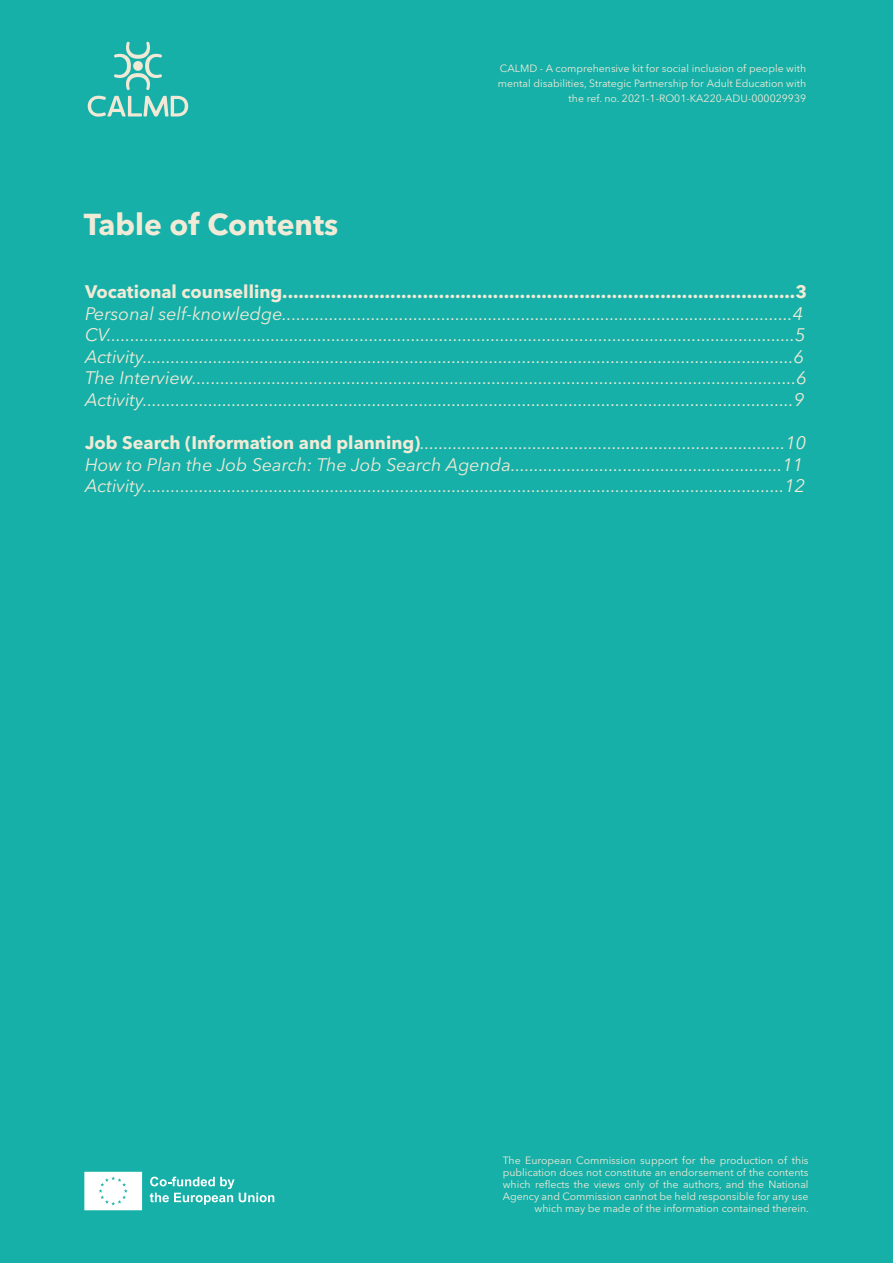
<style>
.page{position:relative;width:893px;height:1263px;background:#16b0a9}
.page>*{position:absolute;margin:0;border:0;box-sizing:border-box;transform-origin:0 0}
.t1{font:700 30px "Avenir Next LT Pro";color:#f1ead6}
.t2{font:italic 18px/21.6px "Avenir Next LT Pro";color:#f1ead6}
.t3{font:700 18px "Avenir Next LT Pro";color:#f1ead6}
.t4{font:10.5px/12px "Avenir Next LT Pro";color:#f1ead6;text-align:right}
.s1{font-weight:700;font-style:normal}
</style>
<div class="page">
<svg style="left:84px;top:1172px;width:58px;height:38px;background:#f7fcfc"></svg>
<svg style="left:150px;top:1176px;width:124px;height:29px"></svg>
<img style="left:87px;top:41px;width:102px;height:76px">
<h1 class="t1" style="left:84px;top:206px;width:256px">Table of Contents</h1>
<p class="t4" style="left:498px;top:61px;width:310px;line-height:15px">CALMD - A comprehensive kit for social inclusion of people with mental disabilities, Strategic Partnership for Adult Education with the ref. no. 2021-1-RO01-KA220-ADU-000029939</p>
<p class="t3" style="left:85px;top:281px;width:723px">Vocational counselling...............................................................................................3</p>
<p class="t2" style="left:85px;top:302px;width:723px">Personal self-knowledge.............................................................................................................4<br>CV...................................................................................................................................................5<br>Activity...........................................................................................................................................6<br>The Interview.................................................................................................................................6<br>Activity...........................................................................................................................................9</p>
<p class="t2" style="left:85px;top:432px;width:723px"><span class="s1">Job Search (Information and planning)</span>..............................................................................10<br>How to Plan the Job Search: The Job Search Agenda..........................................................11<br>Activity.........................................................................................................................................12</p>
<p class="t4" style="left:503px;top:1155px;width:308px">The European Commission support for the production of this publication does not constitute an endorsement of the contents which reflects the views only of the authors, and the National Agency and Commission cannot be held responsible for any use which may be made of the information contained therein.</p>
</div>
